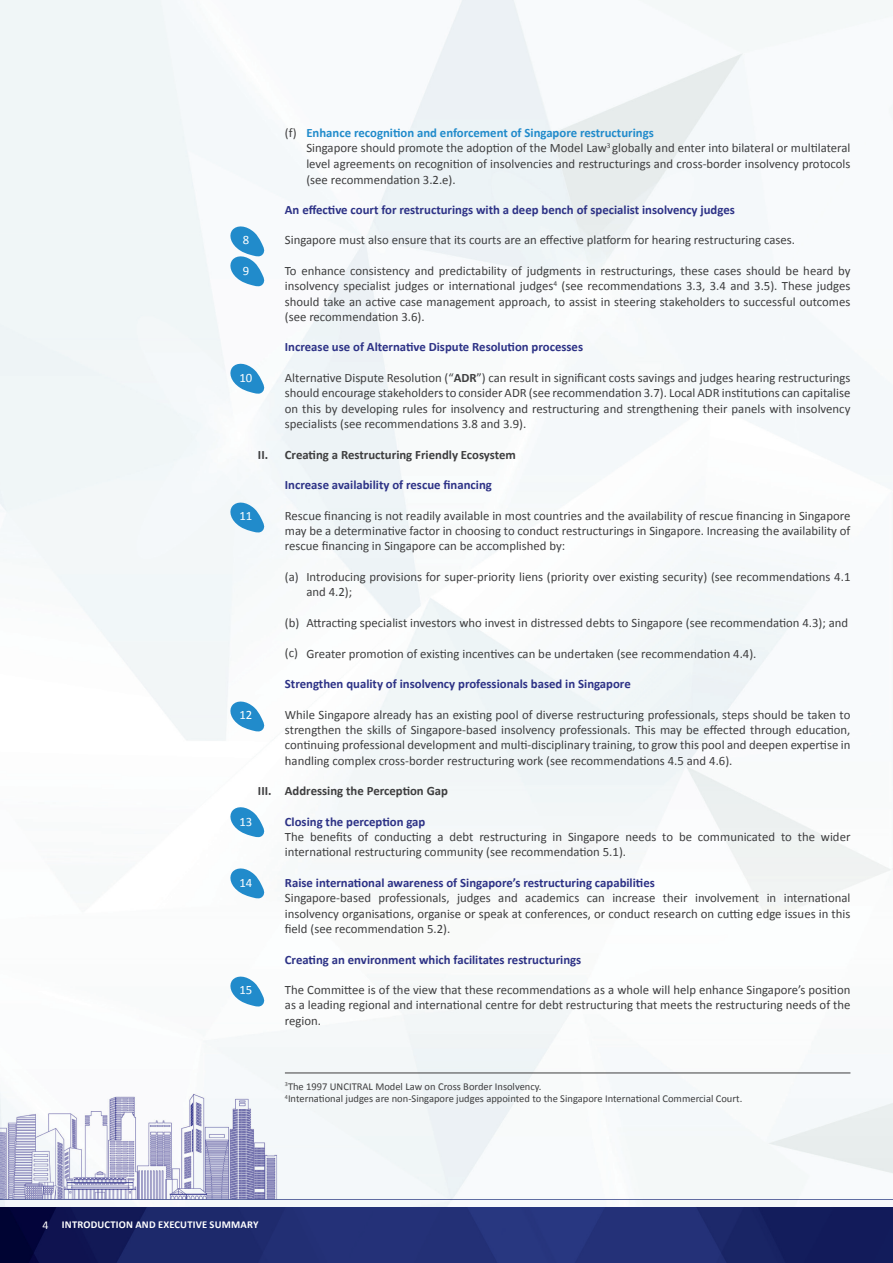
<style>
.page{position:relative;width:893px;height:1263px;background:#fff}
.page>*{position:absolute;margin:0;border:0;box-sizing:border-box;transform-origin:0 0}
.t1{font:12.75px/15.3px "Calibri";color:#3e3e3f;text-align:justify}
.t2{font:700 12.75px "Calibri";color:#2d3286}
.t3{font:700 12.75px "Calibri";color:#3e3e3f}
.t4{font:12.75px "Calibri";color:#fff}
.t5{font:10.5px/12.6px "Calibri";color:#3e3e3f}
.t6{font:700 10.5px "Calibri";letter-spacing:.02em;color:#fff}
.s1{font-weight:700;color:#218bcb}
.s2{font-weight:700}
.s3{font-weight:400;font-size:12px}
</style>
<div class="page">
<img style="left:0;top:0;width:893px;height:1263px">
<svg style="left:228px;top:225px;width:37px;height:62px"></svg>
<svg style="left:228px;top:362px;width:37px;height:33px"></svg>
<svg style="left:228px;top:501px;width:37px;height:33px"></svg>
<svg style="left:228px;top:700px;width:37px;height:33px"></svg>
<svg style="left:228px;top:806px;width:37px;height:32px"></svg>
<svg style="left:228px;top:867px;width:37px;height:33px"></svg>
<svg style="left:228px;top:975px;width:37px;height:33px"></svg>
<hr style="left:285px;top:1072px;width:565px;height:1px;background:#3e3e3f">
<p class="t4" style="left:243px;top:232px;width:8px">8</p>
<p class="t4" style="left:243px;top:263px;width:8px">9</p>
<p class="t4" style="left:239px;top:370px;width:14px">10</p>
<p class="t3" style="left:258px;top:446px;width:12px">II.</p>
<p class="t4" style="left:239px;top:507px;width:14px">11</p>
<p class="t4" style="left:239px;top:706px;width:14px">12</p>
<p class="t3" style="left:258px;top:783px;width:15px">III.</p>
<p class="t4" style="left:239px;top:813px;width:14px">13</p>
<p class="t4" style="left:239px;top:875px;width:14px">14</p>
<p class="t4" style="left:239px;top:982px;width:14px">15</p>
<p class="t1" style="left:285px;top:125px;width:13px">(f)</p>
<p class="t1" style="left:306px;top:125px;width:546px;text-align:left"><span class="s1">Enhance recognition and enforcement of Singapore restructurings<br></span>Singapore should promote the adoption of the Model Law<sup>3</sup> globally and enter into bilateral or multilateral level agreements on recognition of insolvencies and restructurings and cross-border insolvency protocols (see recommendation 3.2.e).</p>
<p class="t2" style="left:285px;top:201px;width:451px">An effective court for restructurings with a deep bench of specialist insolvency judges</p>
<p class="t1" style="left:285px;top:232px;width:512px">Singapore must also ensure that its courts are an effective platform for hearing restructuring cases.</p>
<p class="t1" style="left:285px;top:263px;width:567px">To enhance consistency and predictability of judgments in restructurings, these cases should be heard by insolvency specialist judges or international judges<sup>4</sup> (see recommendations 3.3, 3.4 and 3.5). These judges should take an active case management approach, to assist in steering stakeholders to successful outcomes (see recommendation 3.6).</p>
<p class="t2" style="left:285px;top:339px;width:300px">Increase use of Alternative Dispute Resolution processes</p>
<p class="t1" style="left:285px;top:370px;width:567px">Alternative Dispute Resolution (“<span class="s2">ADR</span>”) can result in significant costs savings and judges hearing restructurings should encourage stakeholders to consider ADR (see recommendation 3.7). Local ADR institutions can capitalise on this by developing rules for insolvency and restructuring and strengthening their panels with insolvency specialists (see recommendations 3.8 and 3.9).</p>
<p class="t3" style="left:285px;top:446px;width:233px">Creating a Restructuring Friendly Ecosystem</p>
<p class="t2" style="left:285px;top:477px;width:208px">Increase availability of rescue financing</p>
<p class="t1" style="left:285px;top:508px;width:567px">Rescue financing is not readily available in most countries and the availability of rescue financing in Singapore may be a determinative factor in choosing to conduct restructurings in Singapore. Increasing the availability of rescue financing in Singapore can be accomplished by:</p>
<p class="t1" style="left:285px;top:569px;width:15px">(a)</p>
<p class="t1" style="left:285px;top:615px;width:16px">(b)</p>
<p class="t1" style="left:285px;top:646px;width:15px">(c)</p>
<p class="t2" style="left:285px;top:676px;width:347px">Strengthen quality of insolvency professionals based in Singapore</p>
<p class="t1" style="left:285px;top:707px;width:567px">While Singapore already has an existing pool of diverse restructuring professionals, steps should be taken to strengthen the skills of Singapore-based insolvency professionals. This may be effected through education, continuing professional development and multi-disciplinary training, to grow this pool and deepen expertise in handling complex cross-border restructuring work (see recommendations 4.5 and 4.6).</p>
<p class="t3" style="left:285px;top:783px;width:165px">Addressing the Perception Gap</p>
<p class="t2" style="left:285px;top:813px;width:142px">Closing the perception gap</p>
<p class="t1" style="left:285px;top:829px;width:567px">The benefits of conducting a debt restructuring in Singapore needs to be communicated to the wider international restructuring community (see recommendation 5.1).</p>
<p class="t2" style="left:285px;top:875px;width:371px">Raise international awareness of Singapore’s restructuring capabilities</p>
<p class="t1" style="left:285px;top:890px;width:567px">Singapore-based professionals, judges and academics can increase their involvement in international insolvency organisations, organise or speak at conferences, or conduct research on cutting edge issues in this field (see recommendation 5.2).</p>
<p class="t2" style="left:285px;top:951px;width:298px">Creating an environment which facilitates restructurings</p>
<p class="t1" style="left:285px;top:982px;width:567px">The Committee is of the view that these recommendations as a whole will help enhance Singapore’s position as a leading regional and international centre for debt restructuring that meets the restructuring needs of the region.</p>
<p class="t1" style="left:306px;top:569px;width:546px">Introducing provisions for super-priority liens (priority over existing security) (see recommendations 4.1 and 4.2);</p>
<p class="t1" style="left:306px;top:615px;width:543px">Attracting specialist investors who invest in distressed debts to Singapore (see recommendation 4.3); and</p>
<p class="t1" style="left:306px;top:646px;width:452px">Greater promotion of existing incentives can be undertaken (see recommendation 4.4).</p>
<p class="t5" style="left:285px;top:1080px;width:459px"><sup>3</sup>The 1997 UNCITRAL Model Law on Cross Border Insolvency.<br><sup>4</sup>International judges are non-Singapore judges appointed to the Singapore International Commercial Court.</p>
<p class="t6" style="left:43px;top:1218px;width:218px"><span class="s3">4</span> INTRODUCTION AND EXECUTIVE SUMMARY</p>
</div>
